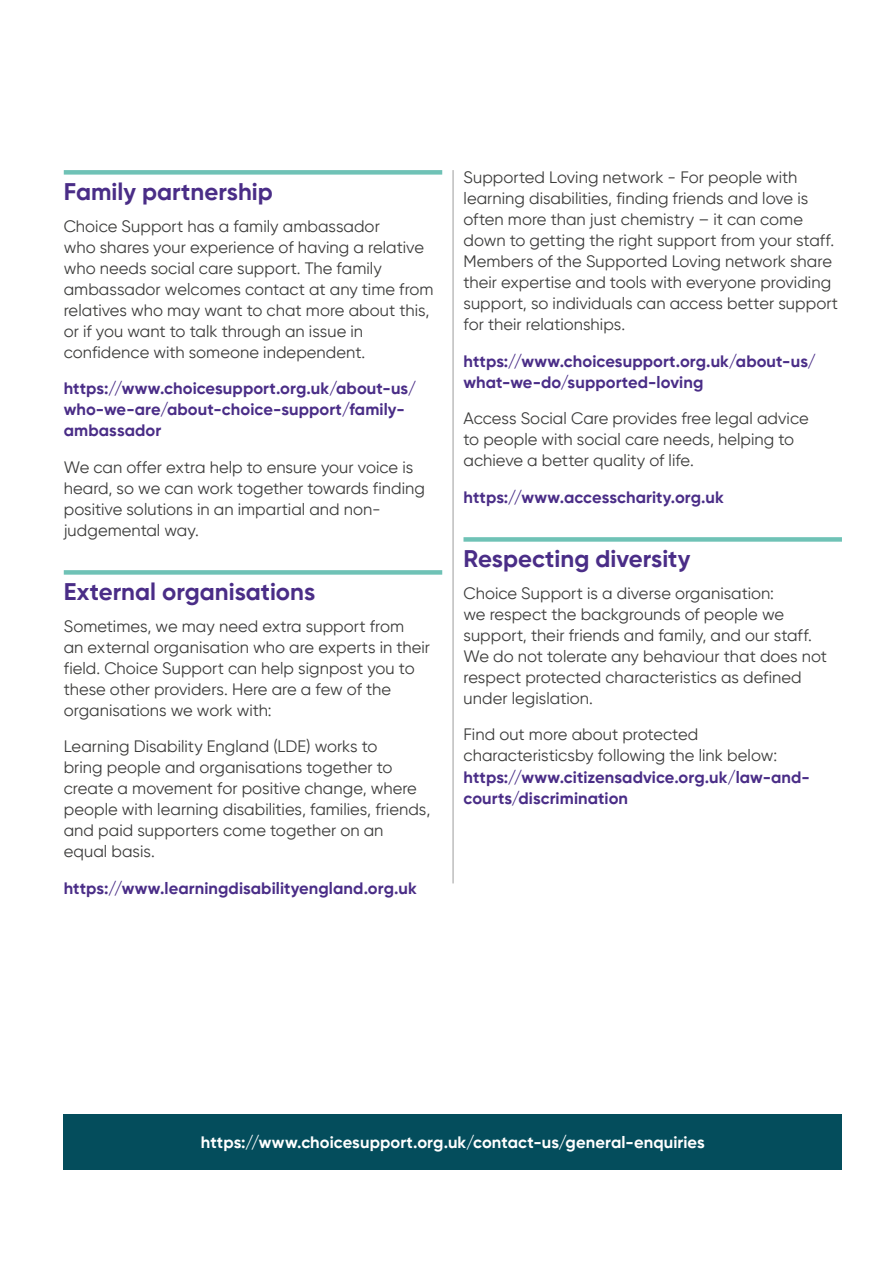
<style>
.page{position:relative;width:893px;height:1263px;background:#fff}
.page>*{position:absolute;margin:0;border:0;box-sizing:border-box;transform-origin:0 0}
.t1{font:700 24px "Gilroy";color:#4a2d87}
.t2{font:16.5px/21px "Gilroy";letter-spacing:.005em;color:#3c3c3b}
.t3{font:700 16.5px/21px "Gilroy";letter-spacing:.005em;color:#4a2d87}
.t4{font:700 16.5px "Gilroy";letter-spacing:.005em;color:#fff}
</style>
<div class="page">
<div style="left:64px;top:1114px;width:778px;height:55px;background:#044d5c"></div>
<div style="left:64px;top:170px;width:378px;height:5px;background:#6fc2b6"></div>
<div style="left:64px;top:570px;width:378px;height:5px;background:#6fc2b6"></div>
<hr style="left:453px;top:170px;width:1px;height:713px;background:#9d9d9c">
<div style="left:463px;top:537px;width:379px;height:5px;background:#6fc2b6"></div>
<h1 class="t1" style="left:64px;top:177px;width:211px">Family partnership</h1>
<p class="t2" style="left:64px;top:215px;width:371px">Choice Support has a family ambassador<br>who shares your experience of having a relative who needs social care support. The family ambassador welcomes contact at any time from relatives who may want to chat more about this, or if you want to talk through an issue in confidence with someone independent.</p>
<p class="t3" style="left:64px;top:378px;width:354px">https://www.choicesupport.org.uk/about-us/ who-we-are/about-choice-support/family&shy;ambassador</p>
<p class="t2" style="left:64px;top:457px;width:363px">We can offer extra help to ensure your voice is heard, so we can work together towards finding positive solutions in an impartial and non&shy;judgemental way.</p>
<h1 class="t1" style="left:64px;top:577px;width:253px">External organisations</h1>
<p class="t2" style="left:64px;top:615px;width:368px">Sometimes, we may need extra support from<br>an external organisation who are experts in their field. Choice Support can help signpost you to these other providers. Here are a few of the organisations we work with:</p>
<p class="t2" style="left:64px;top:736px;width:368px">Learning Disability England (LDE) works to<br>bring people and organisations together to create a movement for positive change, where people with learning disabilities, families, friends, and paid supporters come together on an equal basis.</p>
<p class="t3" style="left:64px;top:878px;width:354px">https://www.learningdisabilityengland.org.uk</p>
<p class="t2" style="left:463px;top:166px;width:376px">Supported Loving network - For people with learning disabilities, finding friends and love is often more than just chemistry – it can come down to getting the right support from your staff.<br>Members of the Supported Loving network share their expertise and tools with everyone providing support, so individuals can access better support for their relationships.</p>
<p class="t3" style="left:463px;top:350px;width:354px">https://www.choicesupport.org.uk/about-us/ what-we-do/supported-loving</p>
<p class="t2" style="left:463px;top:408px;width:347px">Access Social Care provides free legal advice to people with social care needs, helping to achieve a better quality of life.</p>
<p class="t3" style="left:463px;top:487px;width:262px">https://www.accesscharity.org.uk</p>
<h1 class="t1" style="left:463px;top:544px;width:228px">Respecting diversity</h1>
<p class="t2" style="left:463px;top:582px;width:365px">Choice Support is a diverse organisation:<br>we respect the backgrounds of people we support, their friends and family, and our staff.<br>We do not tolerate any behaviour that does not respect protected characteristics as defined under legislation.</p>
<p class="t2" style="left:463px;top:724px;width:315px">Find out more about protected characteristicsby following the link below:</p>
<p class="t3" style="left:463px;top:766px;width:348px">https://www.citizensadvice.org.uk/law-and&shy;courts/discrimination</p>
<p class="t4" style="left:201px;top:1132px;width:505px">https://www.choicesupport.org.uk/contact-us/general-enquiries</p>
</div>
